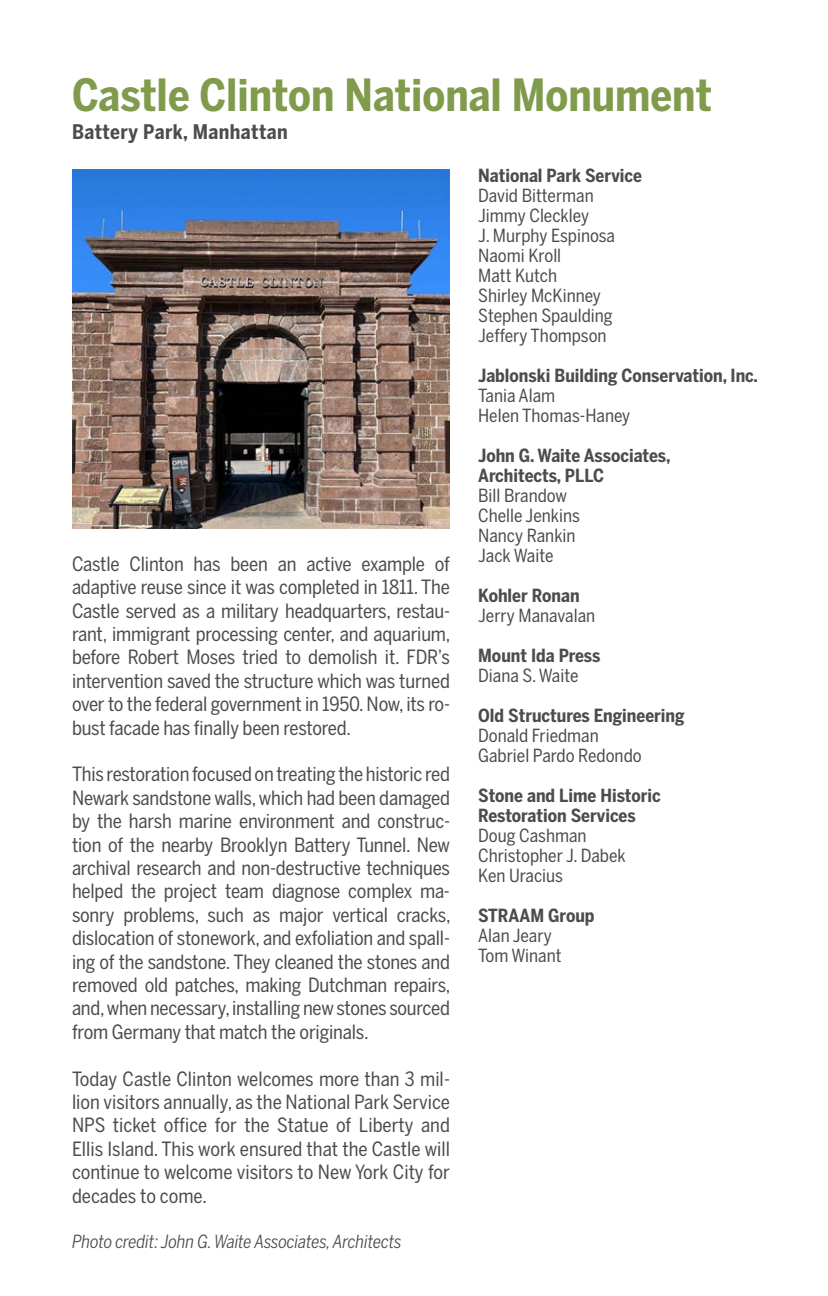
<style>
.page{position:relative;width:828px;height:1296px;background:#fff}
.page>*{position:absolute;margin:0;border:0;box-sizing:border-box;transform-origin:0 0}
.t1{font:700 44px "Benton Sans Cond";color:#809b4c}
.t2{font:700 20px "Benton Sans Cond";letter-spacing:.02em;color:#4b4c4d}
.t3{font:19.6px/23.4px "Benton Sans Cond";letter-spacing:-.01em;color:#4b4c4d;text-align:justify}
.t4{font:18px "Benton Sans Cond";color:#4b4c4d}
.t5{font:700 18px/20px "Benton Sans Cond";color:#4b4c4d}
.t6{font:italic 18px "Benton Sans Cond";letter-spacing:-.01em;color:#4b4c4d}
</style>
<div class="page">
<img style="left:72px;top:169px;width:378px;height:359px">
<p class="t1" style="left:72px;top:69px;width:641px">Castle Clinton National Monument</p>
<p class="t2" style="left:72px;top:120px;width:217px">Battery Park, Manhattan</p>
<p class="t3" style="left:72px;top:552px;width:380px">Castle Clinton has been an active example of adaptive reuse since it was completed in 1811. The Castle served as a military headquarters, restau&shy;rant, immigrant processing center, and aquarium, before Robert Moses tried to demolish it. FDR’s intervention saved the structure which was turned over to the federal government in 1950. Now, its ro&shy;bust facade has finally been restored.</p>
<p class="t3" style="left:72px;top:762px;width:380px">This restoration focused on treating the historic red Newark sandstone walls, which had been damaged by the harsh marine environment and construc&shy;tion of the nearby Brooklyn Battery Tunnel. New archival research and non-destructive techniques helped the project team diagnose complex ma&shy;sonry problems, such as major vertical cracks, dislocation of stonework, and exfoliation and spall&shy;ing of the sandstone. They cleaned the stones and removed old patches, making Dutchman repairs, and, when necessary, installing new stones sourced from Germany that match the originals.</p>
<p class="t3" style="left:72px;top:1067px;width:380px">Today Castle Clinton welcomes more than 3 mil&shy;lion visitors annually, as the National Park Service NPS ticket office for the Statue of Liberty and Ellis Island. This work ensured that the Castle will continue to welcome visitors to New York City for decades to come.</p>
<p class="t6" style="left:72px;top:1231px;width:331px">Photo credit: John G. Waite Associates, Architects</p>
<p class="t5" style="left:478px;top:166px;width:165px">National Park Service</p>
<p class="t4" style="left:478px;top:185px;width:117px">David Bitterman</p>
<p class="t4" style="left:478px;top:205px;width:113px">Jimmy Cleckley</p>
<p class="t4" style="left:478px;top:225px;width:138px">J. Murphy Espinosa</p>
<p class="t4" style="left:478px;top:245px;width:85px">Naomi Kroll</p>
<p class="t4" style="left:478px;top:265px;width:81px">Matt Kutch</p>
<p class="t4" style="left:478px;top:285px;width:124px">Shirley McKinney</p>
<p class="t4" style="left:478px;top:305px;width:136px">Stephen Spaulding</p>
<p class="t4" style="left:478px;top:325px;width:130px">Jeffery Thompson</p>
<p class="t5" style="left:478px;top:366px;width:281px">Jablonski Building Conservation, Inc.</p>
<p class="t4" style="left:478px;top:385px;width:79px">Tania Alam</p>
<p class="t4" style="left:478px;top:405px;width:154px">Helen Thomas-Haney</p>
<p class="t5" style="left:478px;top:446px;width:194px">John G. Waite Associates,<br>Architects, PLLC</p>
<p class="t4" style="left:478px;top:485px;width:90px">Bill Brandow</p>
<p class="t4" style="left:478px;top:505px;width:103px">Chelle Jenkins</p>
<p class="t4" style="left:478px;top:525px;width:99px">Nancy Rankin</p>
<p class="t4" style="left:478px;top:545px;width:77px">Jack Waite</p>
<p class="t5" style="left:478px;top:586px;width:103px">Kohler Ronan</p>
<p class="t4" style="left:478px;top:605px;width:119px">Jerry Manavalan</p>
<p class="t5" style="left:478px;top:646px;width:124px">Mount Ida Press</p>
<p class="t4" style="left:478px;top:665px;width:102px">Diana S. Waite</p>
<p class="t5" style="left:478px;top:706px;width:208px">Old Structures Engineering</p>
<p class="t4" style="left:478px;top:725px;width:122px">Donald Friedman</p>
<p class="t4" style="left:478px;top:745px;width:165px">Gabriel Pardo Redondo</p>
<p class="t5" style="left:478px;top:786px;width:184px">Stone and Lime Historic<br>Restoration Services</p>
<p class="t4" style="left:478px;top:825px;width:110px">Doug Cashman</p>
<p class="t4" style="left:478px;top:845px;width:149px">Christopher J. Dabek</p>
<p class="t4" style="left:478px;top:865px;width:86px">Ken Uracius</p>
<p class="t5" style="left:478px;top:906px;width:118px">STRAAM Group</p>
<p class="t4" style="left:478px;top:925px;width:75px">Alan Jeary</p>
<p class="t4" style="left:478px;top:945px;width:85px">Tom Winant</p>
</div>
